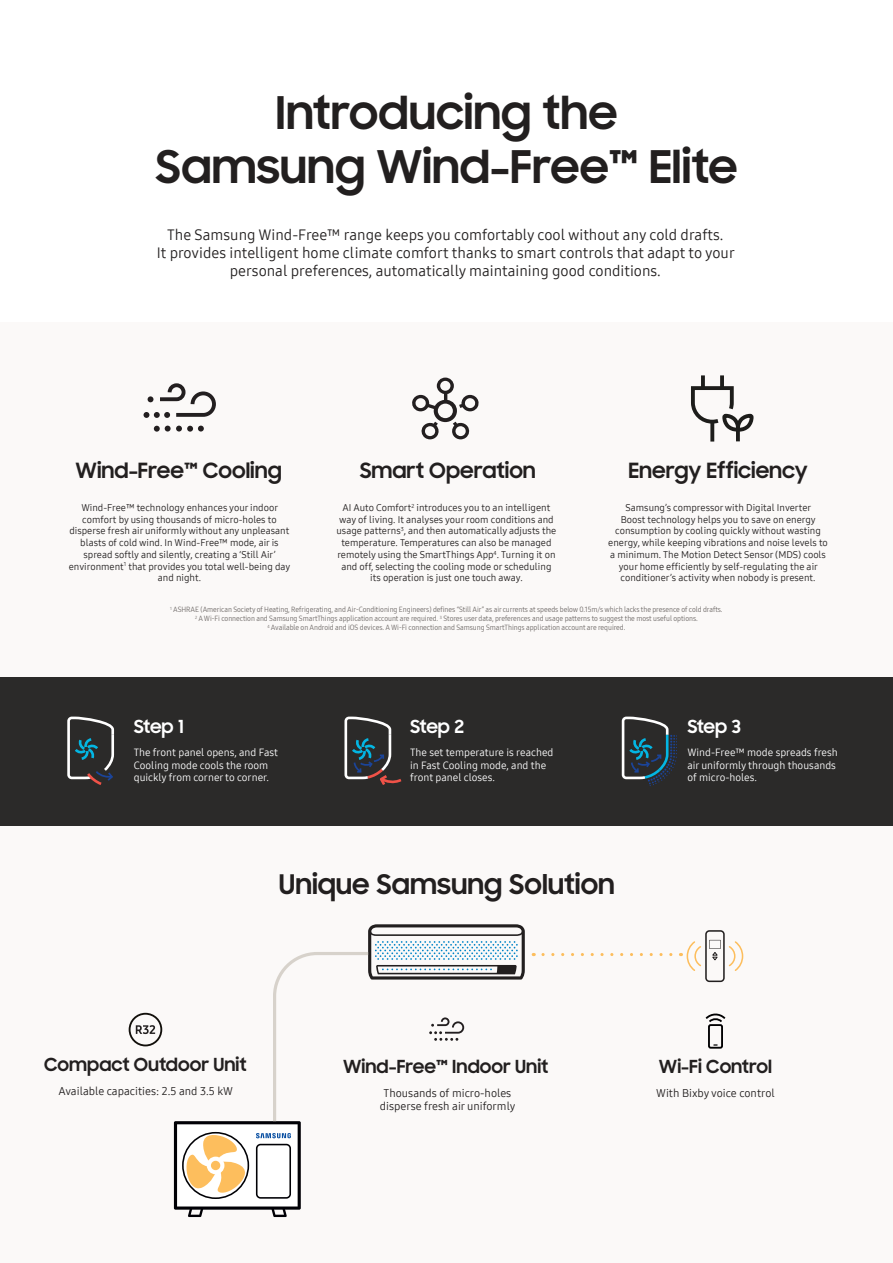
<style>
.page{position:relative;width:893px;height:1263px;background:#fff}
.page>*{position:absolute;margin:0;border:0;box-sizing:border-box;transform-origin:0 0}
.t1{font:700 45px/54px "Samsung Sharp Sans";color:#221f1f;text-align:center}
.t2{font:700 27px "Samsung Sharp Sans";color:#221f1f}
.t3{font:700 21px "Samsung Sharp Sans";color:#221f1f}
.t4{font:700 18px "Samsung Sharp Sans";color:#221f1f}
.t5{font:700 18px "Samsung Sharp Sans";letter-spacing:-.02em;color:#fff}
.t6{font:15px/18px "Samsung One 400";color:#221f1f;text-align:center}
.t7{font:11.25px/13.5px "Samsung One 400";color:#221f1f;text-align:center}
.t8{font:10.5px/12.6px "Samsung One 400";color:#fff}
.t9{font:9.75px/11.7px "Samsung One 400";color:#221f1f;text-align:center}
.t10{font:7.5px/9px "Samsung One 400 C";letter-spacing:-.005em;color:#6e6967;text-align:center}
</style>
<div class="page">
<div style="left:0;top:323px;width:893px;height:940px;background:#fbf9f8"></div>
<div style="left:0;top:677px;width:893px;height:148px;background:#2b2a29"></div>
<svg style="left:344px;top:716px;width:58px;height:69px"></svg>
<svg style="left:67px;top:716px;width:47px;height:69px"></svg>
<svg style="left:621px;top:716px;width:56px;height:70px"></svg>
<svg style="left:154px;top:426px;width:50px;height:6px"></svg>
<svg style="left:144px;top:383px;width:72px;height:35px"></svg>
<svg style="left:412px;top:378px;width:67px;height:61px"></svg>
<svg style="left:710px;top:433px;width:4px;height:9px"></svg>
<svg style="left:720px;top:375px;width:4px;height:9px"></svg>
<svg style="left:701px;top:375px;width:4px;height:9px"></svg>
<svg style="left:691px;top:384px;width:63px;height:49px"></svg>
<svg style="left:736px;top:429px;width:4px;height:12px"></svg>
<div style="left:708px;top:1024px;width:15px;height:25px;border:2px solid #010102;border-radius:2px"></div>
<svg style="left:705px;top:1013px;width:21px;height:10px"></svg>
<svg style="left:136px;top:1025px;width:19px;height:9px"></svg>
<div style="left:129px;top:1013px;width:33px;height:33px;border:2px solid #12100b;border-radius:50%"></div>
<svg style="left:174px;top:924px;width:351px;height:293px"></svg>
<svg style="left:543px;top:930px;width:201px;height:52px"></svg>
<h1 class="t1" style="left:155px;top:90px;width:584px">Introducing the<br>Samsung Wind-Free™ Elite</h1>
<p class="t6" style="left:157px;top:227px;width:580px">The Samsung Wind-Free™ range keeps you comfortably cool without any cold drafts.<br>It provides intelligent home climate comfort thanks to smart controls that adapt to your personal preferences, automatically maintaining good conditions.</p>
<h3 class="t3" style="left:76px;top:461px;width:208px">Wind-Free™ Cooling</h3>
<h3 class="t3" style="left:628px;top:461px;width:181px">Energy Efficiency</h3>
<p class="t9" style="left:608px;top:502px;width:221px">Samsung’s compressor with Digital Inverter<br>Boost technology helps you to save on energy consumption by cooling quickly without wasting energy, while keeping vibrations and noise levels to a minimum. The Motion Detect Sensor (MDS) cools your home ef昀椀ciently by self-regulating the air conditioner’s activity when nobody is present.</p>
<p class="t10" style="left:170px;top:605px;width:554px"><sup>1</sup> ASHRAE (American Society of Heating, Refrigerating, and Air-Conditioning Engineers) de昀椀nes “Still Air” as air currents at speeds below 0.15m/s which lacks the presence of cold drafts.<br><sup>2</sup> A Wi-Fi connection and Samsung SmartThings application account are required. <sup>3</sup> Stores user data, preferences and usage patterns to suggest the most useful options.<br><sup>4</sup> Available on Android and iOS devices. A Wi-Fi connection and Samsung SmartThings application account are required.</p>
<h3 class="t3" style="left:360px;top:461px;width:178px">Smart Operation</h3>
<p class="t9" style="left:69px;top:502px;width:223px">Wind-Free™ technology enhances your indoor comfort by using thousands of micro-holes to disperse fresh air uniformly without any unpleasant blasts of cold wind. In Wind-Free™ mode, air is spread softly and silently, creating a ‘Still Air’ environment<sup>1</sup> that provides you total well-being day and night.</p>
<p class="t9" style="left:336px;top:502px;width:221px">AI Auto Comfort<sup>2</sup> introduces you to an intelligent way of living. It analyses your room conditions and usage patterns<sup>3</sup>, and then automatically adjusts the temperature. Temperatures can also be managed remotely using the SmartThings App<sup>4</sup>. Turning it on and off, selecting the cooling mode or scheduling its operation is just one touch away.</p>
<h3 class="t5" style="left:134px;top:718px;width:52px">Step 1</h3>
<h3 class="t5" style="left:410px;top:718px;width:55px">Step 2</h3>
<h3 class="t5" style="left:687px;top:718px;width:55px">Step 3</h3>
<p class="t8" style="left:134px;top:747px;width:146px">The front panel opens, and Fast<br>Cooling mode cools the room quickly from corner to corner.</p>
<p class="t8" style="left:410px;top:747px;width:145px">The set temperature is reached in Fast Cooling mode, and the front panel closes.</p>
<p class="t8" style="left:687px;top:747px;width:152px">Wind-Free™ mode spreads fresh air uniformly through thousands of micro-holes.</p>
<h2 class="t2" style="left:279px;top:871px;width:337px">Unique Samsung Solution</h2>
<h3 class="t4" style="left:44px;top:1057px;width:204px">Compact Outdoor Unit</h3>
<p class="t7" style="left:58px;top:1085px;width:176px">Available capacities: 2.5 and 3.5 kW</p>
<h3 class="t4" style="left:343px;top:1058px;width:207px">Wind-Free™ Indoor Unit</h3>
<p class="t7" style="left:380px;top:1087px;width:137px">Thousands of micro-holes disperse fresh air uniformly</p>
<h3 class="t4" style="left:659px;top:1058px;width:115px">Wi-Fi Control</h3>
<p class="t7" style="left:656px;top:1087px;width:120px">With Bixby voice control</p>
</div>
